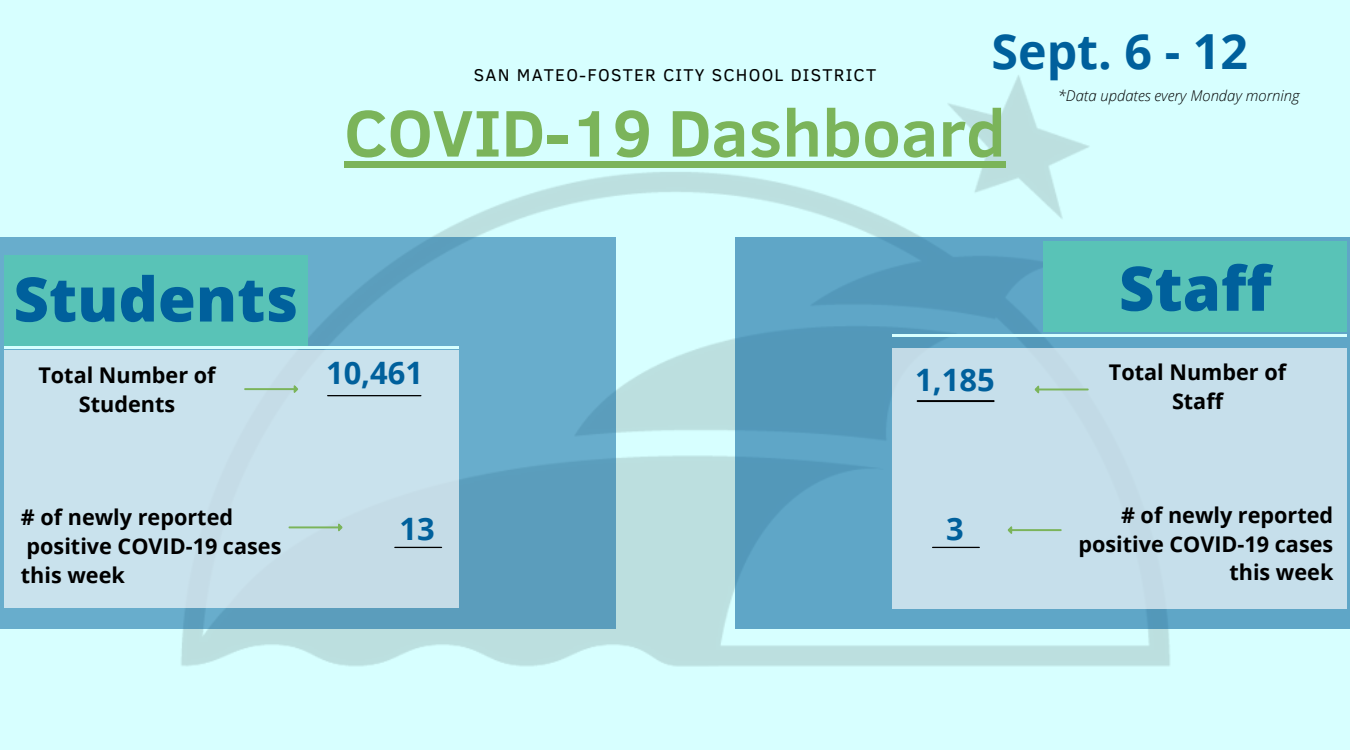
<style>
.page{position:relative;width:1350px;height:750px;background:#d7ffff}
.page>*{position:absolute;margin:0;border:0;box-sizing:border-box;transform-origin:0 0}
.t1{font:700 67.2px "Clear Sans";color:#7bb45a}
.t2{font:800 61.4px "Open Sans";color:#00609c}
.t3{font:700 48.4px "Open Sans";color:#00609c}
.t4{font:700 30.8px "Open Sans";color:#00609c}
.t5{font:700 21.6px/28.8px "Open Sans";color:#000;text-align:center}
.t6{font:17.6px "Clear Sans";letter-spacing:.07em;color:#000}
.t7{font:italic 300 14.8px "Open Sans";color:#000}
</style>
<div class="page">
<img style="left:181px;top:75px;width:989px;height:592px">
<div style="left:0;top:237px;width:616px;height:392px;background:linear-gradient(to right,#67aeca,#62a4c4)"></div>
<div style="left:735px;top:237px;width:615px;height:392px;background:linear-gradient(to right,#599ec0,#5fa9c7)"></div>
<div style="left:4px;top:255px;width:304px;height:90px;background:#59c3b7"></div>
<hr style="left:4px;top:346px;width:454px;height:3px;background:#d7ffff">
<hr style="left:892px;top:334px;width:455px;height:2px;background:#d7ffff">
<div style="left:1044px;top:242px;width:303px;height:90px;background:#59c3b7"></div>
<div style="left:4px;top:350px;width:454px;height:258px;background:#c9e2ed"></div>
<div style="left:892px;top:348px;width:455px;height:261px;background:#c6dfeb"></div>
<hr style="left:917px;top:400px;width:77px;height:2px;background:#000">
<div style="left:344px;top:161px;width:662px;height:7px;background:#7bb45a"></div>
<hr style="left:933px;top:547px;width:46px;height:1px;background:#000">
<hr style="left:395px;top:547px;width:46px;height:1px;background:#000">
<hr style="left:289px;top:527px;width:49px;height:1px;background:#7bb45a">
<svg style="left:337px;top:523px;width:6px;height:9px"></svg>
<hr style="left:328px;top:395px;width:93px;height:1px;background:#000">
<hr style="left:245px;top:388px;width:49px;height:2px;background:#7bb45a">
<svg style="left:292px;top:385px;width:6px;height:8px"></svg>
<hr style="left:1039px;top:389px;width:49px;height:1px;background:#7bb45a">
<svg style="left:1034px;top:385px;width:7px;height:9px"></svg>
<hr style="left:1012px;top:529px;width:49px;height:2px;background:#7bb45a">
<svg style="left:1007px;top:526px;width:7px;height:8px"></svg>
<p class="t3" style="left:991px;top:17px;width:258px">Sept. 6 - 12</p>
<p class="t6" style="left:474px;top:62px;width:404px">SAN MATEO-FOSTER CITY SCHOOL DISTRICT</p>
<p class="t1" style="left:344px;top:84px;width:663px">COVID-19 Dashboard</p>
<p class="t7" style="left:1058px;top:85px;width:243px">*Data updates every Monday morning</p>
<p class="t2" style="left:13px;top:256px;width:286px">Students</p>
<p class="t2" style="left:1119px;top:245px;width:154px">Staff</p>
<p class="t5" style="left:38px;top:360px;width:179px">Total Number of<br>Students</p>
<p class="t4" style="left:326px;top:351px;width:99px">10,461</p>
<p class="t5" style="left:21px;top:502px;width:262px;text-align:left"># of newly reported positive COVID-19 cases this week</p>
<p class="t4" style="left:400px;top:507px;width:37px">13</p>
<p class="t4" style="left:915px;top:358px;width:81px">1,185</p>
<p class="t4" style="left:946px;top:507px;width:19px">3</p>
<p class="t5" style="left:1109px;top:357px;width:179px">Total Number of<br>Staff</p>
<p class="t5" style="left:1078px;top:500px;width:257px;text-align:right"># of newly reported positive COVID-19 cases this week</p>
</div>
